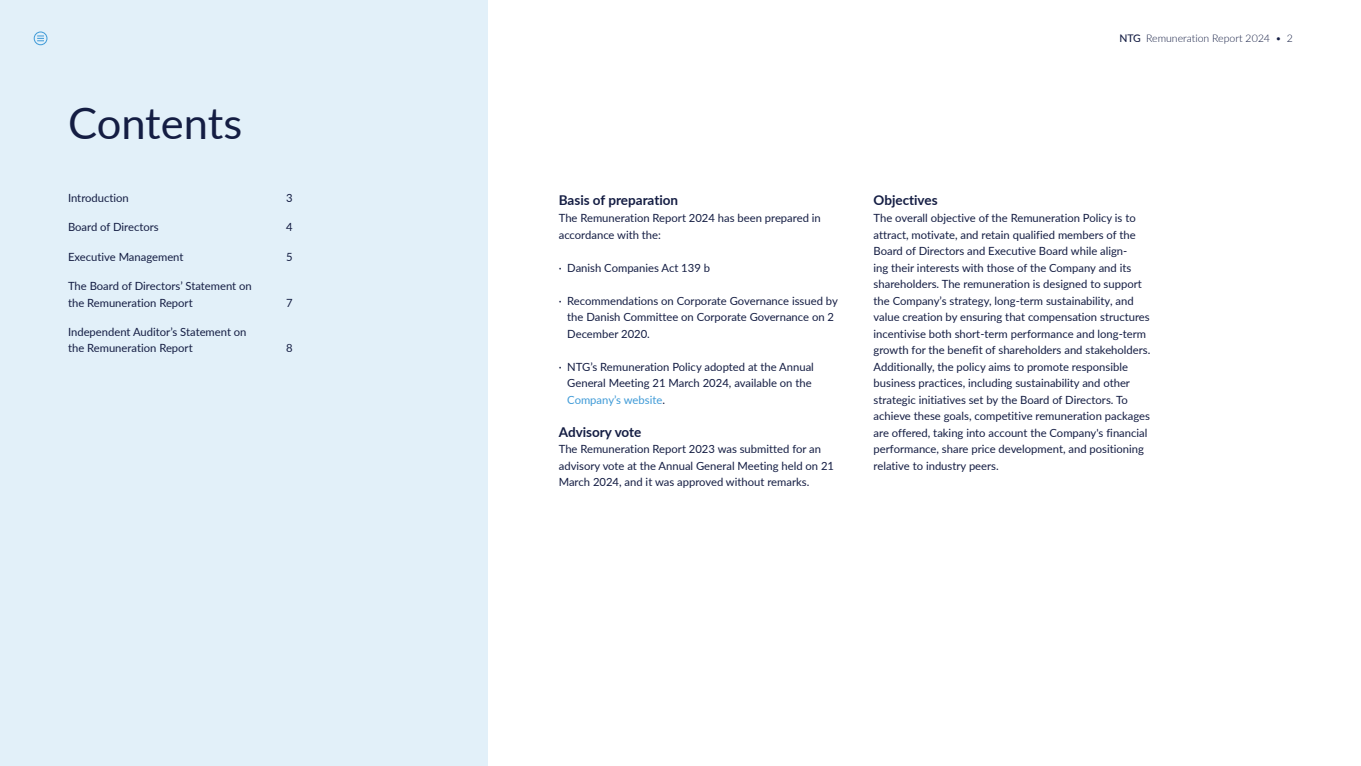
<style>
.page{position:relative;width:1361px;height:766px;background:#fff}
.page>*{position:absolute;margin:0;border:0;box-sizing:border-box;transform-origin:0 0}
.t1{font:43.5px "Lato";color:#141d43}
.t2{font:700 13.5px "Lato";color:#141d43}
.t3{font:11.25px/16.5px "Lato";color:#141d43}
.t4{font:300 10.5px "Lato";color:#141d43}
.s1{font-weight:500}
.s2{color:#3e9ad7}
</style>
<div class="page">
<div style="left:0;top:0;width:488px;height:765px;background:#e2f0f9"></div>
<svg style="left:37px;top:36px;width:7px;height:6px"></svg>
<div style="left:34px;top:32px;width:13px;height:13px;border:1px solid #3e9ad7;border-radius:50%"></div>
<h1 class="t1" style="left:68px;top:92px;width:176px">Contents</h1>
<p class="t3" style="left:68px;top:189px;width:62px">Introduction</p>
<p class="t3" style="left:286px;top:189px;width:8px">3</p>
<p class="t3" style="left:68px;top:218px;width:92px">Board of Directors</p>
<p class="t3" style="left:286px;top:218px;width:8px">4</p>
<p class="t3" style="left:68px;top:248px;width:117px">Executive Management</p>
<p class="t3" style="left:286px;top:248px;width:8px">5</p>
<p class="t3" style="left:68px;top:277px;width:185px">The Board of Directors’ Statement on the Remuneration Report</p>
<p class="t3" style="left:286px;top:293px;width:8px">7</p>
<p class="t3" style="left:68px;top:323px;width:180px">Independent Auditor’s Statement on the Remuneration Report</p>
<p class="t3" style="left:286px;top:339px;width:8px">8</p>
<p class="t4" style="left:1119px;top:30px;width:175px"><span class="s1">NTG</span> Remuneration Report 2024 • 2</p>
<p class="t2" style="left:559px;top:190px;width:121px">Basis of preparation</p>
<p class="t3" style="left:559px;top:209px;width:263px">The Remuneration Report 2024 has been prepared in accordance with the:</p>
<p class="t3" style="left:559px;top:258px;width:153px">· Danish Companies Act 139 b</p>
<p class="t3" style="left:567px;top:291px;width:272px;text-indent:-9px">· Recommendations on Corporate Governance issued by the Danish Committee on Corporate Governance on 2<br>December 2020.</p>
<p class="t3" style="left:567px;top:357px;width:248px;text-indent:-9px">· NTG’s Remuneration Policy adopted at the Annual<br>General Meeting 21 March 2024, available on the<br><span class="s2">Company’s website</span>.</p>
<p class="t2" style="left:559px;top:421px;width:84px">Advisory vote</p>
<p class="t3" style="left:559px;top:440px;width:277px">The Remuneration Report 2023 was submitted for an advisory vote at the Annual General Meeting held on 21<br>March 2024, and it was approved without remarks.</p>
<p class="t2" style="left:873px;top:190px;width:66px">Objectives</p>
<p class="t3" style="left:873px;top:209px;width:278px">The overall objective of the Remuneration Policy is to attract, motivate, and retain qualified members of the Board of Directors and Executive Board while align-<br>ing their interests with those of the Company and its shareholders. The remuneration is designed to support the Company’s strategy, long-term sustainability, and value creation by ensuring that compensation structures incentivise both short-term performance and long-term growth for the benefit of shareholders and stakeholders.<br>Additionally, the policy aims to promote responsible business practices, including sustainability and other strategic initiatives set by the Board of Directors. To achieve these goals, competitive remuneration packages are offered, taking into account the Company's financial performance, share price development, and positioning relative to industry peers.</p>
</div>
